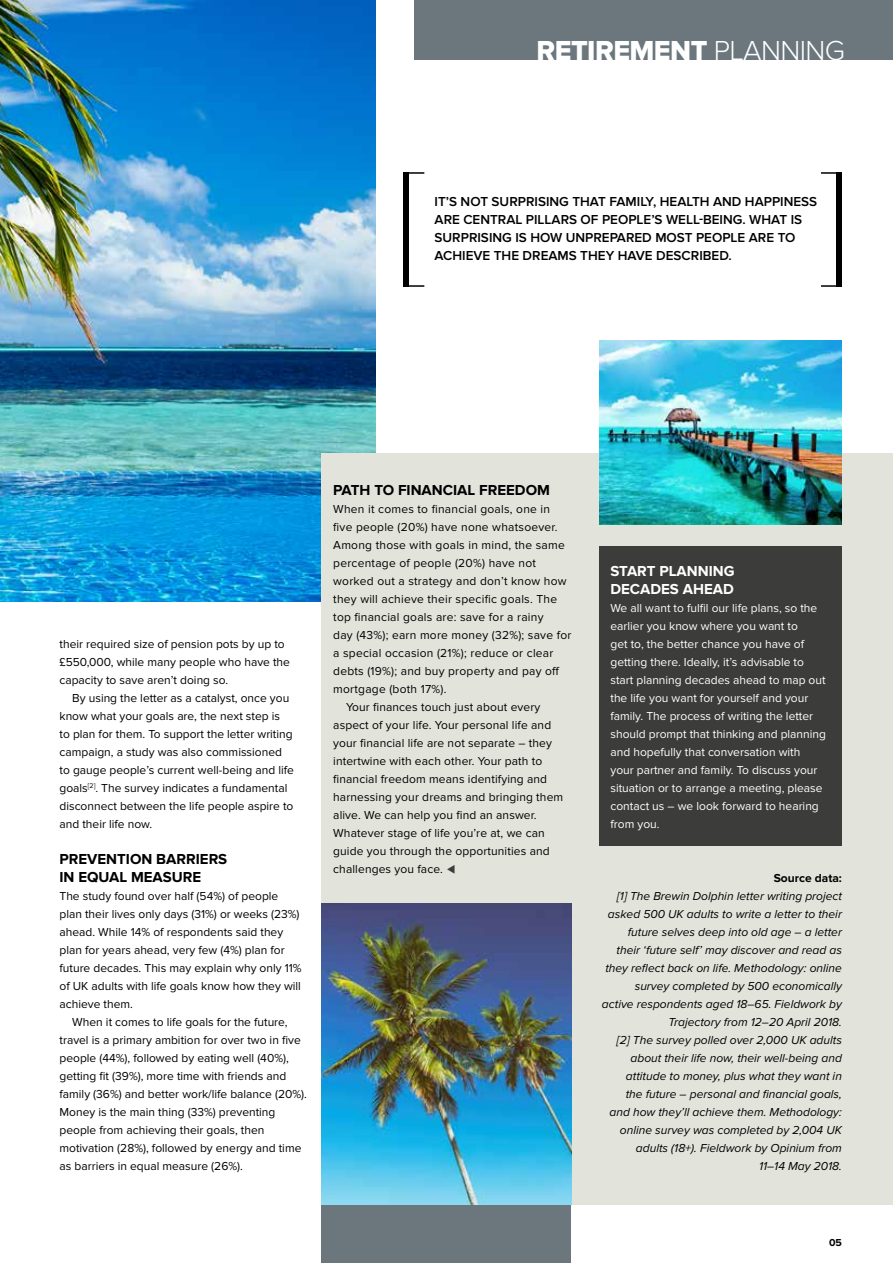
<style>
.page{position:relative;width:893px;height:1263px;background:#fff}
.page>*{position:absolute;margin:0;border:0;box-sizing:border-box;transform-origin:0 0}
.t1{font:28.5px "Proxima Nova Extrabld";letter-spacing:-.02em;color:#fff}
.t2{font:700 15px/18px "Proxima Nova";color:#000}
.t3{font:700 15px/18px "Proxima Nova";color:#fff}
.t4{font:600 13.5px/18px "Proxima Nova";color:#000}
.t5{font:12px/18px "Proxima Nova";color:#000}
.t6{font:italic 12px/18px "Proxima Nova";color:#000;text-align:right}
.t7{font:12px/18px "Proxima Nova";color:#fff}
.t8{font:12px "Proxima Nova";letter-spacing:.02em;color:#000}
.t9{font:700 12px "Proxima Nova";color:#000}
.t10{font:700 10.5px "Proxima Nova";color:#000}
.s1{font-family:"Proxima Nova";font-weight:300}
.s2{color:#3c3c3b}
</style>
<div class="page">
<img style="left:0;top:0;width:376px;height:602px">
<div style="left:322px;top:453px;width:571px;height:751px;background:#e2e4dc"></div>
<div style="left:415px;top:0;width:478px;height:59px;background:#6b777c"></div>
<div style="left:322px;top:1204px;width:249px;height:59px;background:#6b777c"></div>
<img style="left:600px;top:341px;width:242px;height:183px">
<img style="left:322px;top:903px;width:249px;height:301px">
<div style="left:600px;top:546px;width:242px;height:300px;background:#3c3c3b"></div>
<div style="left:836px;top:172px;width:6px;height:115px;background:#000"></div>
<hr style="left:821px;top:285px;width:21px;height:2px;background:#000">
<hr style="left:821px;top:172px;width:21px;height:2px;background:#000">
<div style="left:403px;top:173px;width:6px;height:114px;background:#000"></div>
<hr style="left:403px;top:172px;width:21px;height:2px;background:#000">
<hr style="left:403px;top:285px;width:21px;height:2px;background:#000">
<h1 class="t1" style="left:537px;top:34px;width:310px">RETIREMENT <span class="s1">PLANNING</span></h1>
<p class="t4" style="left:435px;top:192px;width:384px">IT’S NOT SURPRISING THAT FAMILY, HEALTH AND HAPPINESS ARE CENTRAL PILLARS OF PEOPLE’S WELL-BEING. WHAT IS SURPRISING IS HOW UNPREPARED MOST PEOPLE ARE TO ACHIEVE THE DREAMS THEY HAVE DESCRIBED.</p>
<p class="t5" style="left:60px;top:635px;width:232px">their required size of pension pots by up to £550,000, while many people who have the capacity to save aren’t doing so.</p>
<p class="t5" style="left:60px;top:689px;width:236px;text-indent:13px">By using the letter as a catalyst, once you know what your goals are, the next step is<br>to plan for them. To support the letter writing campaign, a study was also commissioned to gauge people’s current well-being and life goals<sup>[2]</sup>. The survey indicates a fundamental disconnect between the life people aspire to and their life now.</p>
<p class="t2" style="left:60px;top:850px;width:169px">PREVENTION BARRIERS<br>IN EQUAL MEASURE</p>
<p class="t5" style="left:60px;top:887px;width:244px">The study found over half (54%) of people plan their lives only days (31%) or weeks (23%) ahead. While 14% of respondents said they plan for years ahead, very few (4%) plan for future decades. This may explain why only 11% of UK adults with life goals know how they will achieve them.</p>
<p class="t5" style="left:60px;top:1013px;width:249px;text-indent:13px">When it comes to life goals for the future, travel is a primary ambition for over two in five people (44%), followed by eating well (40%), getting fit (39%), more time with friends and family (36%) and better work/life balance (20%).<br>Money is the main thing (33%) preventing people from achieving their goals, then motivation (28%), followed by energy and time as barriers in equal measure (26%).</p>
<p class="t2" style="left:333px;top:481px;width:218px">PATH TO FINANCIAL FREEDOM</p>
<p class="t8" style="left:333px;top:502px;width:218px">When it comes to financial goals, one in</p>
<p class="t8" style="left:333px;top:520px;width:226px">five people (20%) have none whatsoever.</p>
<p class="t8" style="left:333px;top:538px;width:233px">Among those with goals in mind, the same</p>
<p class="t8" style="left:333px;top:556px;width:204px">percentage of people (20%) have not</p>
<p class="t8" style="left:333px;top:574px;width:235px">worked out a strategy and don’t know how</p>
<p class="t8" style="left:333px;top:592px;width:225px">they will achieve their specific goals. The</p>
<p class="t8" style="left:333px;top:610px;width:212px">top financial goals are: save for a rainy</p>
<p class="t8" style="left:333px;top:628px;width:240px">day (43%); earn more money (32%); save for</p>
<p class="t8" style="left:333px;top:646px;width:222px">a special occasion (21%); reduce or clear</p>
<p class="t8" style="left:333px;top:664px;width:228px">debts (19%); and buy property and pay off</p>
<p class="t8" style="left:333px;top:682px;width:115px">mortgage (both 17%).</p>
<p class="t5" style="left:346px;top:698px;width:196px">Your finances touch just about every</p>
<p class="t5" style="left:333px;top:716px;width:219px">aspect of your life. Your personal life and</p>
<p class="t5" style="left:333px;top:734px;width:220px">your financial life are not separate – they</p>
<p class="t5" style="left:333px;top:752px;width:211px">intertwine with each other. Your path to</p>
<p class="t5" style="left:333px;top:770px;width:215px">financial freedom means identifying and</p>
<p class="t5" style="left:333px;top:788px;width:232px">harnessing your dreams and bringing them</p>
<p class="t5" style="left:333px;top:806px;width:205px">alive. We can help you find an answer.</p>
<p class="t5" style="left:333px;top:824px;width:213px">Whatever stage of life you’re at, we can</p>
<p class="t5" style="left:333px;top:842px;width:218px">guide you through the opportunities and</p>
<p class="t5" style="left:333px;top:860px;width:124px">challenges you face. <span class="s2">▼</span></p>
<p class="t3" style="left:610px;top:562px;width:126px">START PLANNING<br>DECADES AHEAD</p>
<p class="t7" style="left:610px;top:599px;width:217px">We all want to fulfil our life plans, so the earlier you know where you want to<br>get to, the better chance you have of getting there. Ideally, it’s advisable to start planning decades ahead to map out the life you want for yourself and your family. The process of writing the letter should prompt that thinking and planning and hopefully that conversation with your partner and family. To discuss your situation or to arrange a meeting, please contact us – we look forward to hearing from you.</p>
<p class="t9" style="left:774px;top:871px;width:70px">Source data:</p>
<p class="t6" style="left:602px;top:887px;width:241px">[1] The Brewin Dolphin letter writing project asked 500 UK adults to write a letter to their future selves deep into old age – a letter their ‘future self’ may discover and read as they reflect back on life. Methodology: online survey completed by 500 economically active respondents aged 18–65. Fieldwork by Trajectory from 12–20 April 2018.<br>[2] The survey polled over 2,000 UK adults about their life now, their well-being and attitude to money, plus what they want in<br>the future – personal and financial goals,<br>and how they’ll achieve them. Methodology: online survey was completed by 2,004 UK adults (18+). Fieldwork by Opinium from<br>11–14 May 2018.</p>
<p class="t10" style="left:829px;top:1236px;width:14px">05</p>
</div>
